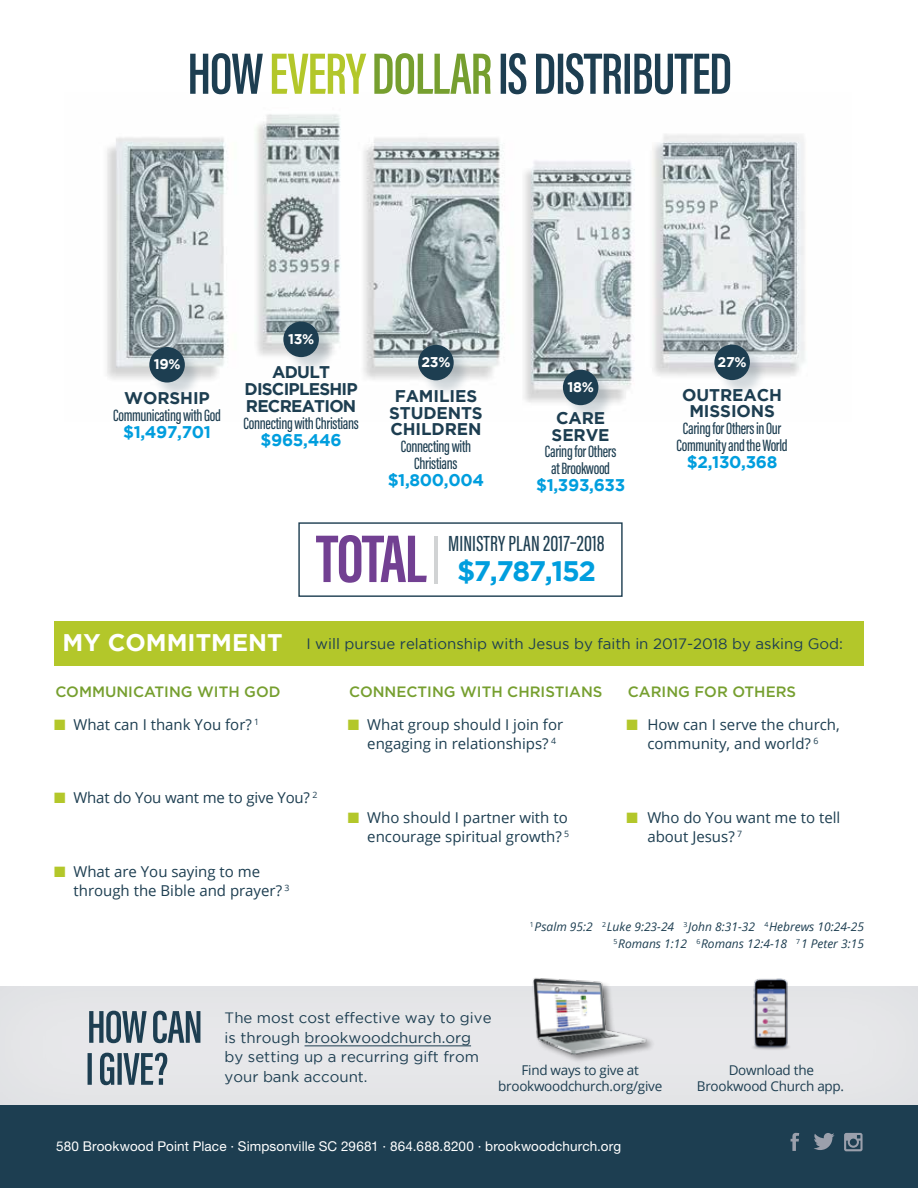
<style>
.page{position:relative;width:918px;height:1188px;background:#fff}
.page>*{position:absolute;margin:0;border:0;box-sizing:border-box;transform-origin:0 0}
.t1{font:700 28.2px "Gotham";letter-spacing:-.05em;color:#009ede}
.t2{font:500 22.5px "Acumin Pro Extra Cond";letter-spacing:.005em;color:#1d3e51}
.t3{font:500 16.95px/17px "Acumin Pro Extra Cond";letter-spacing:-.02em;color:#1d3e51;text-align:center}
.t4{font:700 16.95px/17px "Gotham";letter-spacing:-.005em;color:#1d3e51;text-align:center}
.t5{font:700 16.95px "Gotham";letter-spacing:-.02em;color:#009ede}
.t6{font:700 16.95px/17px "Gotham";letter-spacing:-.045em;color:#1d3e51;text-align:center}
.t7{font:15px/19.5px "Open Sans";color:#1d3e51}
.t8{font:15px/19.5px "Gotham";color:#1d3e51}
.t9{font:500 15px "Gotham";color:#769f2f}
.t10{font:700 14.1px "Gotham";letter-spacing:-.02em;color:#fff}
.t11{font:13.5px "Helvetica Neue LT Std";letter-spacing:.01em;color:#fff}
.t12{font:13.5px/16.5px "Open Sans";letter-spacing:-.02em;color:#1d3e51;text-align:center}
.t13{font:italic 12px/17.2px "Open Sans";color:#1d3e51;text-align:right}
.s1{font-weight:700;font-size:24px;color:#fff}
.s2{color:#b3c72a}
</style>
<div class="page">
<div style="left:0;top:984px;width:918px;height:122px;background:#e5e6e8"></div>
<img style="left:107px;top:92px;width:698px;height:311px">
<div style="left:298px;top:522px;width:325px;height:75px;background:#fff;border:1px solid #1d3e51"></div>
<hr style="left:434px;top:536px;width:3px;height:47px;background:#d1d3d4">
<svg style="left:316px;top:535px;width:111px;height:48px"></svg>
<div style="left:54px;top:621px;width:810px;height:45px;background:#b3c72a"></div>
<svg style="left:501px;top:53px;width:229px;height:41px"></svg>
<svg style="left:374px;top:53px;width:117px;height:41px"></svg>
<svg style="left:272px;top:54px;width:94px;height:40px"></svg>
<svg style="left:190px;top:53px;width:73px;height:41px"></svg>
<div style="left:151px;top:349px;width:51px;height:51px;background:#1d3e51;opacity:.2"></div>
<div style="left:149px;top:347px;width:36px;height:36px;background:#1d3e51;border-radius:50%"></div>
<div style="left:285px;top:323px;width:51px;height:52px;background:#1d3e51;opacity:.2"></div>
<div style="left:283px;top:322px;width:36px;height:35px;background:#1d3e51;border-radius:50%"></div>
<div style="left:420px;top:347px;width:51px;height:51px;background:#1d3e51;opacity:.2"></div>
<div style="left:418px;top:345px;width:36px;height:35px;background:#1d3e51;border-radius:50%"></div>
<div style="left:564px;top:371px;width:52px;height:52px;background:#1d3e51;opacity:.2"></div>
<div style="left:563px;top:370px;width:35px;height:35px;background:#1d3e51;border-radius:50%"></div>
<div style="left:716px;top:346px;width:51px;height:52px;background:#1d3e51;opacity:.2"></div>
<div style="left:714px;top:345px;width:36px;height:35px;background:#1d3e51;border-radius:50%"></div>
<svg style="left:88px;top:1053px;width:79px;height:32px"></svg>
<svg style="left:89px;top:1011px;width:111px;height:32px"></svg>
<hr style="left:305px;top:1046px;width:166px;height:1px;background:#1d3e51">
<div style="left:532px;top:977px;width:123px;height:87px;background:#000;opacity:.44"></div>
<img style="left:508px;top:977px;width:143px;height:87px">
<img style="left:749px;top:978px;width:43px;height:72px">
<div style="left:0;top:1106px;width:918px;height:82px;background:#1d3e51"></div>
<svg style="left:814px;top:1133px;width:21px;height:17px"></svg>
<svg style="left:791px;top:1133px;width:8px;height:18px"></svg>
<svg style="left:844px;top:1133px;width:19px;height:18px"></svg>
<p class="t10" style="left:154px;top:356px;width:28px">19%</p>
<p class="t4" style="left:124px;top:389px;width:87px">WORSHIP</p>
<p class="t3" style="left:113px;top:407px;width:110px">Communicating with God</p>
<p class="t5" style="left:123px;top:422px;width:90px">$1,497,701</p>
<p class="t10" style="left:288px;top:331px;width:28px">13%</p>
<p class="t6" style="left:245px;top:363px;width:115px">ADULT<br>DISCIPLESHIP<br>RECREATION</p>
<p class="t3" style="left:244px;top:415px;width:117px">Connecting with Christians</p>
<p class="t5" style="left:261px;top:430px;width:82px">$965,446</p>
<p class="t10" style="left:421px;top:354px;width:31px">23%</p>
<p class="t4" style="left:389px;top:387px;width:95px">FAMILIES<br>STUDENTS<br>CHILDREN</p>
<p class="t3" style="left:401px;top:438px;width:72px">Connecting with<br>Christians</p>
<p class="t5" style="left:388px;top:470px;width:98px">$1,800,004</p>
<p class="t10" style="left:567px;top:379px;width:28px">18%</p>
<p class="t4" style="left:552px;top:409px;width:60px;text-align:left">CARE<br>SERVE</p>
<p class="t3" style="left:545px;top:443px;width:73px">Caring for Others at Brookwood</p>
<p class="t5" style="left:536px;top:476px;width:91px">$1,393,633</p>
<h2 class="t2" style="left:448px;top:530px;width:158px">MINISTRY PLAN 2017–2018</h2>
<h1 class="t1" style="left:457px;top:554px;width:141px">$7,787,152</h1>
<p class="t10" style="left:718px;top:354px;width:31px">27%</p>
<p class="t4" style="left:682px;top:386px;width:101px">OUTREACH<br>MISSIONS</p>
<p class="t3" style="left:677px;top:420px;width:113px">Caring for Others in Our<br>Community and the World</p>
<p class="t5" style="left:687px;top:452px;width:92px">$2,130,368</p>
<p class="t8" style="left:63px;top:633px;width:782px"><span class="s1">MY COMMITMENT</span> I will pursue relationship with Jesus by faith in 2017-2018 by asking God:</p>
<p class="t9" style="left:56px;top:682px;width:227px">COMMUNICATING WITH GOD</p>
<p class="t7" style="left:54px;top:714px;width:207px"><span class="s2">■</span> What can I thank You for? <sup>1</sup></p>
<p class="t9" style="left:349px;top:682px;width:255px">CONNECTING WITH CHRISTIANS</p>
<p class="t7" style="left:367px;top:714px;width:197px;text-indent:-20px"><span class="s2">■</span> What group should I join for engaging in relationships? <sup>4</sup></p>
<p class="t9" style="left:628px;top:682px;width:170px">CARING FOR OTHERS</p>
<p class="t7" style="left:626px;top:714px;width:215px;text-align:center"><span class="s2">■</span> How can I serve the church, community, and world? <sup>6</sup></p>
<p class="t7" style="left:54px;top:788px;width:265px"><span class="s2">■</span> What do You want me to give You? <sup>2</sup></p>
<p class="t7" style="left:74px;top:861px;width:218px;text-indent:-20px"><span class="s2">■</span> What are You saying to me through the Bible and prayer? <sup>3</sup></p>
<p class="t7" style="left:348px;top:807px;width:223px;text-align:right"><span class="s2">■</span> Who should I partner with to encourage spiritual growth? <sup>5</sup></p>
<p class="t7" style="left:647px;top:807px;width:195px;text-indent:-21px"><span class="s2">■</span> Who do You want me to tell about Jesus? <sup>7</sup></p>
<p class="t13" style="left:530px;top:917px;width:336px"><sup>1</sup>Psalm 95:2 <sup>2</sup>Luke 9:23-24 <sup>3</sup>John 8:31-32 <sup>4</sup>Hebrews 10:24-25<br><sup>5</sup>Romans 1:12 <sup>6</sup>Romans 12:4-18 <sup>7</sup>1 Peter 3:15</p>
<p class="t8" style="left:225px;top:1008px;width:268px">The most cost effective way to give is through brookwoodchurch.org by setting up a recurring gift from your bank account.</p>
<p class="t12" style="left:498px;top:1061px;width:166px">Find ways to give at brookwoodchurch.org/give</p>
<p class="t12" style="left:697px;top:1061px;width:149px">Download the<br>Brookwood Church app.</p>
<p class="t11" style="left:56px;top:1138px;width:566px">580 Brookwood Point Place · Simpsonville SC 29681 · 864.688.8200 · brookwoodchurch.org</p>
</div>
